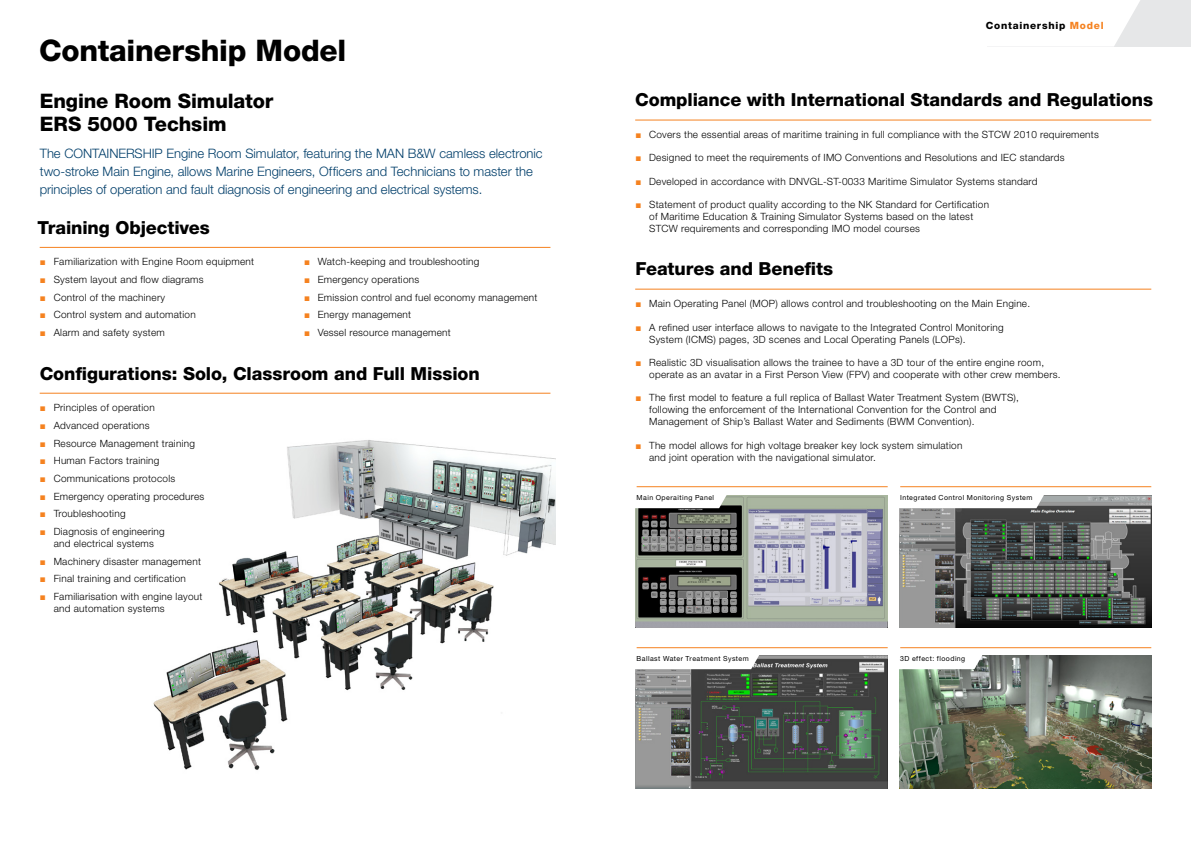
<style>
.page{position:relative;width:1191px;height:842px;background:#fff}
.page>*{position:absolute;margin:0;border:0;box-sizing:border-box;transform-origin:0 0}
.t1{font:800 29.8px "Helvetica Neue LT Std";letter-spacing:-.01em;color:#000}
.t2{font:800 20px/23px "Helvetica Neue LT Std";letter-spacing:-.005em;color:#000}
.t3{font:800 18px "Helvetica Neue LT Std";letter-spacing:-.005em;color:#000}
.t4{font:300 13px/18px "Helvetica Neue LT Std";color:#003e6a}
.t5{font:300 10px/12px "Helvetica Neue LT Std";letter-spacing:.025em;color:#000}
.t6{font:800 10px "Helvetica Neue LT Std";letter-spacing:.075em;color:#000}
.t7{font:7px "Helvetica Neue LT Std";letter-spacing:.06em;color:#000}
.s1{font-family:"Arial Narrow";font-weight:400;color:#f58220}
.s2{color:#f58220}
</style>
<div class="page">
<img style="left:153px;top:440px;width:403px;height:330px">
<div style="left:987px;top:0;width:204px;height:47px;background:#e6e7e8"></div>
<svg style="left:987px;top:0;width:153px;height:47px;background:#fcfcfc"></svg>
<hr style="left:635px;top:120px;width:516px;height:1px;background:#f58220">
<hr style="left:635px;top:289px;width:516px;height:1px;background:#f58220">
<hr style="left:40px;top:247px;width:510px;height:1px;background:#f58220">
<img style="left:635px;top:495px;width:252px;height:132px">
<img style="left:899px;top:495px;width:252px;height:132px">
<img style="left:635px;top:656px;width:252px;height:133px">
<img style="left:899px;top:656px;width:252px;height:133px">
<hr style="left:40px;top:393px;width:510px;height:1px;background:#f58220">
<svg style="left:899px;top:655px;width:85px;height:14px"></svg>
<svg style="left:899px;top:495px;width:147px;height:13px"></svg>
<svg style="left:635px;top:655px;width:126px;height:14px"></svg>
<svg style="left:635px;top:495px;width:94px;height:13px"></svg>
<hr style="left:900px;top:647px;width:251px;height:1px;background:#f58220">
<hr style="left:900px;top:486px;width:251px;height:1px;background:#f58220">
<hr style="left:636px;top:647px;width:251px;height:1px;background:#f58220">
<hr style="left:636px;top:486px;width:251px;height:1px;background:#f58220">
<h1 class="t1" style="left:39px;top:33px;width:309px">Containership Model</h1>
<h2 class="t2" style="left:40px;top:89px;width:235px">Engine Room Simulator<br>ERS 5000 Techsim</h2>
<p class="t4" style="left:40px;top:145px;width:504px">The CONTAINERSHIP Engine Room Simulator, featuring the MAN B&amp;W camless electronic two-stroke Main Engine, allows Marine Engineers, Officers and Technicians to master the principles of operation and fault diagnosis of engineering and electrical systems.</p>
<h3 class="t3" style="left:38px;top:217px;width:174px">Training Objectives</h3>
<p class="t5" style="left:41px;top:256px;width:215px"><span class="s1">■</span> Familiarization with Engine Room equipment</p>
<p class="t5" style="left:41px;top:273px;width:164px"><span class="s1">■</span> System layout and flow diagrams</p>
<p class="t5" style="left:41px;top:291px;width:126px"><span class="s1">■</span> Control of the machinery</p>
<p class="t5" style="left:41px;top:309px;width:157px"><span class="s1">■</span> Control system and automation</p>
<p class="t5" style="left:41px;top:326px;width:126px"><span class="s1">■</span> Alarm and safety system</p>
<p class="t5" style="left:305px;top:256px;width:176px"><span class="s1">■</span> Watch-keeping and troubleshooting</p>
<p class="t5" style="left:305px;top:273px;width:116px"><span class="s1">■</span> Emergency operations</p>
<p class="t5" style="left:305px;top:291px;width:234px"><span class="s1">■</span> Emission control and fuel economy management</p>
<p class="t5" style="left:305px;top:309px;width:108px"><span class="s1">■</span> Energy management</p>
<p class="t5" style="left:305px;top:326px;width:148px"><span class="s1">■</span> Vessel resource management</p>
<h3 class="t3" style="left:40px;top:362px;width:442px">Configurations: Solo, Classroom and Full Mission</h3>
<p class="t5" style="left:41px;top:401px;width:116px"><span class="s1">■</span> Principles of operation</p>
<p class="t5" style="left:41px;top:419px;width:111px"><span class="s1">■</span> Advanced operations</p>
<p class="t5" style="left:41px;top:437px;width:156px"><span class="s1">■</span> Resource Management training</p>
<p class="t5" style="left:41px;top:455px;width:120px"><span class="s1">■</span> Human Factors training</p>
<p class="t5" style="left:41px;top:472px;width:136px"><span class="s1">■</span> Communications protocols</p>
<p class="t5" style="left:41px;top:490px;width:165px"><span class="s1">■</span> Emergency operating procedures</p>
<p class="t5" style="left:41px;top:508px;width:86px"><span class="s1">■</span> Troubleshooting</p>
<p class="t5" style="left:41px;top:525px;width:126px;text-align:center"><span class="s1">■</span> Diagnosis of engineering and electrical systems</p>
<p class="t5" style="left:41px;top:555px;width:162px"><span class="s1">■</span> Machinery disaster management</p>
<p class="t5" style="left:41px;top:573px;width:147px"><span class="s1">■</span> Final training and certification</p>
<p class="t5" style="left:54px;top:590px;width:150px;text-indent:-13px"><span class="s1">■</span> Familiarisation with engine layout and automation systems</p>
<p class="t6" style="left:985px;top:19px;width:119px">Containership <span class="s2">Model</span></p>
<h3 class="t3" style="left:635px;top:89px;width:519px">Compliance with International Standards and Regulations</h3>
<p class="t5" style="left:636px;top:128px;width:464px"><span class="s1">■</span> Covers the essential areas of maritime training in full compliance with the STCW 2010 requirements</p>
<p class="t5" style="left:636px;top:152px;width:430px"><span class="s1">■</span> Designed to meet the requirements of IMO Conventions and Resolutions and IEC standards</p>
<p class="t5" style="left:636px;top:175px;width:403px"><span class="s1">■</span> Developed in accordance with DNVGL-ST-0033 Maritime Simulator Systems standard</p>
<p class="t5" style="left:649px;top:198px;width:341px;text-indent:-13px"><span class="s1">■</span> Statement of product quality according to the NK Standard for Certification of Maritime Education &amp; Training Simulator Systems based on the latest<br>STCW requirements and corresponding IMO model courses</p>
<h3 class="t3" style="left:635px;top:258px;width:199px">Features and Benefits</h3>
<p class="t5" style="left:636px;top:297px;width:395px"><span class="s1">■</span> Main Operating Panel (MOP) allows control and troubleshooting on the Main Engine.</p>
<p class="t5" style="left:649px;top:321px;width:356px;text-indent:-13px"><span class="s1">■</span> A refined user interface allows to navigate to the Integrated Control Monitoring<br>System (ICMS) pages, 3D scenes and Local Operating Panels (LOPs).</p>
<p class="t5" style="left:649px;top:356px;width:413px;text-indent:-13px"><span class="s1">■</span> Realistic 3D visualisation allows the trainee to have a 3D tour of the entire engine room, operate as an avatar in a First Person View (FPV) and cooperate with other crew members.</p>
<p class="t5" style="left:649px;top:391px;width:371px;text-indent:-13px"><span class="s1">■</span> The first model to feature a full replica of Ballast Water Treatment System (BWTS), following the enforcement of the International Convention for the Control and<br>Management of Ship’s Ballast Water and Sediments (BWM Convention).</p>
<p class="t5" style="left:649px;top:439px;width:315px;text-indent:-13px"><span class="s1">■</span> The model allows for high voltage breaker key lock system simulation and joint operation with the navigational simulator.</p>
<p class="t7" style="left:636px;top:493px;width:79px">Main Operaiting Panel</p>
<p class="t7" style="left:636px;top:654px;width:114px">Ballast Water Treatment System</p>
<p class="t7" style="left:900px;top:493px;width:134px">Integrated Control Monitoring System</p>
<p class="t7" style="left:900px;top:654px;width:67px">3D effect: flooding</p>
</div>
